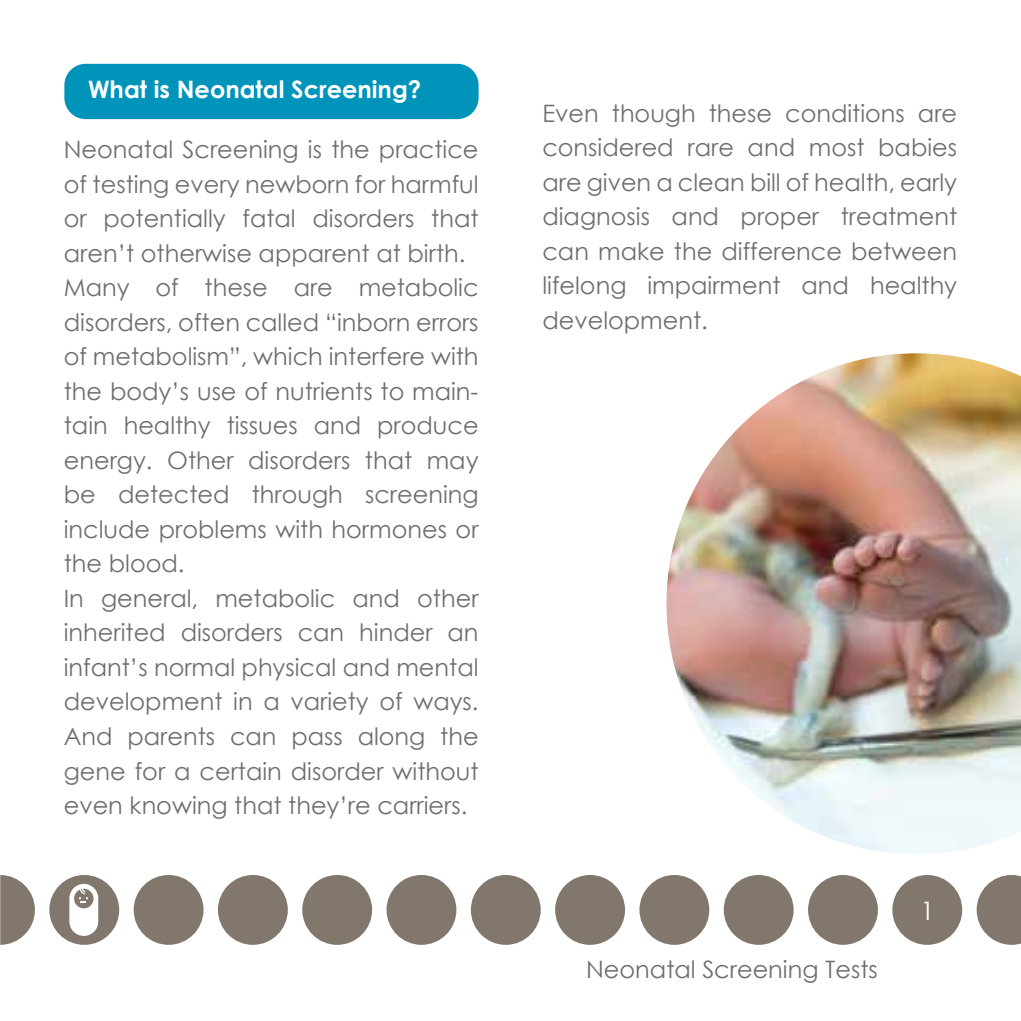
<style>
.page{position:relative;width:1021px;height:1021px;background:#fff}
.page>*{position:absolute;margin:0;border:0;box-sizing:border-box;transform-origin:0 0}
.t1{font:25.5px "Century Gothic";color:#fff}
.t2{font:24px/34.5px "Century Gothic";color:#6d6e71}
.t3{font:700 24px "Century Gothic";color:#fff}
</style>
<div class="page">
<svg style="left:0;top:875px;width:35px;height:69px"></svg>
<div style="left:49px;top:875px;width:70px;height:69px;background:#82776c;border-radius:50%"></div>
<div style="left:134px;top:875px;width:69px;height:69px;background:#82776c;border-radius:50%"></div>
<div style="left:218px;top:875px;width:70px;height:69px;background:#82776c;border-radius:50%"></div>
<div style="left:302px;top:875px;width:70px;height:69px;background:#82776c;border-radius:50%"></div>
<div style="left:386px;top:875px;width:70px;height:69px;background:#82776c;border-radius:50%"></div>
<div style="left:471px;top:875px;width:69px;height:69px;background:#82776c;border-radius:50%"></div>
<div style="left:555px;top:875px;width:70px;height:69px;background:#82776c;border-radius:50%"></div>
<div style="left:639px;top:875px;width:70px;height:69px;background:#82776c;border-radius:50%"></div>
<div style="left:723px;top:875px;width:70px;height:69px;background:#82776c;border-radius:50%"></div>
<div style="left:808px;top:875px;width:69px;height:69px;background:#82776c;border-radius:50%"></div>
<div style="left:892px;top:875px;width:70px;height:69px;background:#82776c;border-radius:50%"></div>
<svg style="left:976px;top:875px;width:44px;height:69px"></svg>
<div style="left:64px;top:64px;width:414px;height:55px;background:#0094bb;border-radius:21px"></div>
<img style="left:666px;top:353px;width:354px;height:501px">
<svg style="left:69px;top:883px;width:29px;height:52px"></svg>
<p class="t3" style="left:88px;top:71px;width:335px">What is Neonatal Screening?</p>
<p class="t2" style="left:64px;top:132px;width:416px;text-align:right">Neonatal Screening is the practice of testing every newborn for harmful that</p>
<p class="t2" style="left:103px;top:201px;width:124px">potentially</p>
<p class="t2" style="left:242px;top:201px;width:55px">fatal</p>
<p class="t2" style="left:312px;top:201px;width:104px">disorders</p>
<p class="t2" style="left:64px;top:201px;width:24px">or</p>
<p class="t2" style="left:64px;top:235px;width:403px">aren t’ otherwise apparent at birth.</p>
<p class="t2" style="left:358px;top:270px;width:121px">metabolic</p>
<p class="t2" style="left:155px;top:270px;width:25px">of</p>
<p class="t2" style="left:204px;top:270px;width:65px">these</p>
<p class="t2" style="left:64px;top:270px;width:416px">Many<br>disorders, often called “inborn errors of metabolism ,” which interfere with</p>
<p class="t2" style="left:294px;top:270px;width:41px">are</p>
<p class="t2" style="left:64px;top:373px;width:416px">the body s’ use of nutrients to main-</p>
<p class="t2" style="left:64px;top:408px;width:45px">tain</p>
<p class="t2" style="left:124px;top:408px;width:89px">healthy</p>
<p class="t2" style="left:227px;top:408px;width:73px">tissues</p>
<p class="t2" style="left:314px;top:408px;width:49px">and</p>
<p class="t2" style="left:377px;top:408px;width:103px">produce</p>
<p class="t2" style="left:64px;top:442px;width:90px">energy.</p>
<p class="t2" style="left:167px;top:442px;width:68px">Other</p>
<p class="t2" style="left:248px;top:442px;width:104px">disorders</p>
<p class="t2" style="left:365px;top:442px;width:49px">that</p>
<p class="t2" style="left:427px;top:442px;width:53px">may</p>
<p class="t2" style="left:365px;top:477px;width:115px">screening</p>
<p class="t2" style="left:64px;top:477px;width:33px">be</p>
<p class="t2" style="left:64px;top:511px;width:416px">include problems with hormones or</p>
<p class="t2" style="left:64px;top:546px;width:122px">the blood.</p>
<p class="t2" style="left:417px;top:580px;width:63px">other</p>
<p class="t2" style="left:118px;top:477px;width:113px">detected</p>
<p class="t2" style="left:252px;top:477px;width:93px">through</p>
<p class="t2" style="left:215px;top:580px;width:121px">metabolic</p>
<p class="t2" style="left:101px;top:580px;width:99px">general,</p>
<p class="t2" style="left:352px;top:580px;width:49px">and</p>
<p class="t2" style="left:64px;top:580px;width:22px">In</p>
<p class="t2" style="left:64px;top:615px;width:103px">inherited</p>
<p class="t2" style="left:64px;top:649px;width:416px">infant s’ normal physical and mental</p>
<p class="t2" style="left:64px;top:684px;width:416px">development in a variety of ways.</p>
<p class="t2" style="left:440px;top:718px;width:40px">the</p>
<p class="t2" style="left:181px;top:615px;width:104px">disorders</p>
<p class="t2" style="left:359px;top:615px;width:75px">hinder</p>
<p class="t2" style="left:298px;top:615px;width:48px">can</p>
<p class="t2" style="left:447px;top:615px;width:33px">an</p>
<p class="t2" style="left:64px;top:718px;width:416px">And<br>gene for a certain disorder without even knowing that they’re carriers.</p>
<p class="t2" style="left:357px;top:718px;width:69px">along</p>
<p class="t2" style="left:127px;top:718px;width:89px">parents</p>
<p class="t2" style="left:230px;top:718px;width:48px">can</p>
<p class="t2" style="left:291px;top:718px;width:53px">pass</p>
<p class="t2" style="left:542px;top:95px;width:58px">Even</p>
<p class="t2" style="left:612px;top:95px;width:85px">though</p>
<p class="t2" style="left:708px;top:95px;width:65px">these</p>
<p class="t2" style="left:785px;top:95px;width:121px">conditions</p>
<p class="t2" style="left:917px;top:95px;width:41px">are</p>
<p class="t2" style="left:542px;top:130px;width:133px">considered</p>
<p class="t2" style="left:542px;top:164px;width:416px">are given a clean bill of health, early</p>
<p class="t2" style="left:840px;top:199px;width:118px">treatment</p>
<p class="t2" style="left:878px;top:130px;width:80px">babies</p>
<p class="t2" style="left:747px;top:130px;width:49px">and</p>
<p class="t2" style="left:808px;top:130px;width:57px">most</p>
<p class="t2" style="left:687px;top:130px;width:48px">rare</p>
<p class="t2" style="left:542px;top:199px;width:109px">diagnosis</p>
<p class="t2" style="left:542px;top:233px;width:416px">can make the difference between</p>
<p class="t2" style="left:870px;top:268px;width:89px">healthy</p>
<p class="t2" style="left:671px;top:199px;width:49px">and</p>
<p class="t2" style="left:740px;top:199px;width:80px">proper</p>
<p class="t2" style="left:542px;top:268px;width:167px">lifelong development.</p>
<p class="t2" style="left:647px;top:268px;width:134px">impairment</p>
<p class="t2" style="left:801px;top:268px;width:49px">and</p>
<p class="t2" style="left:586px;top:951px;width:293px">Neonatal Screening Tests</p>
<p class="t1" style="left:920px;top:892px;width:16px">1</p>
</div>
